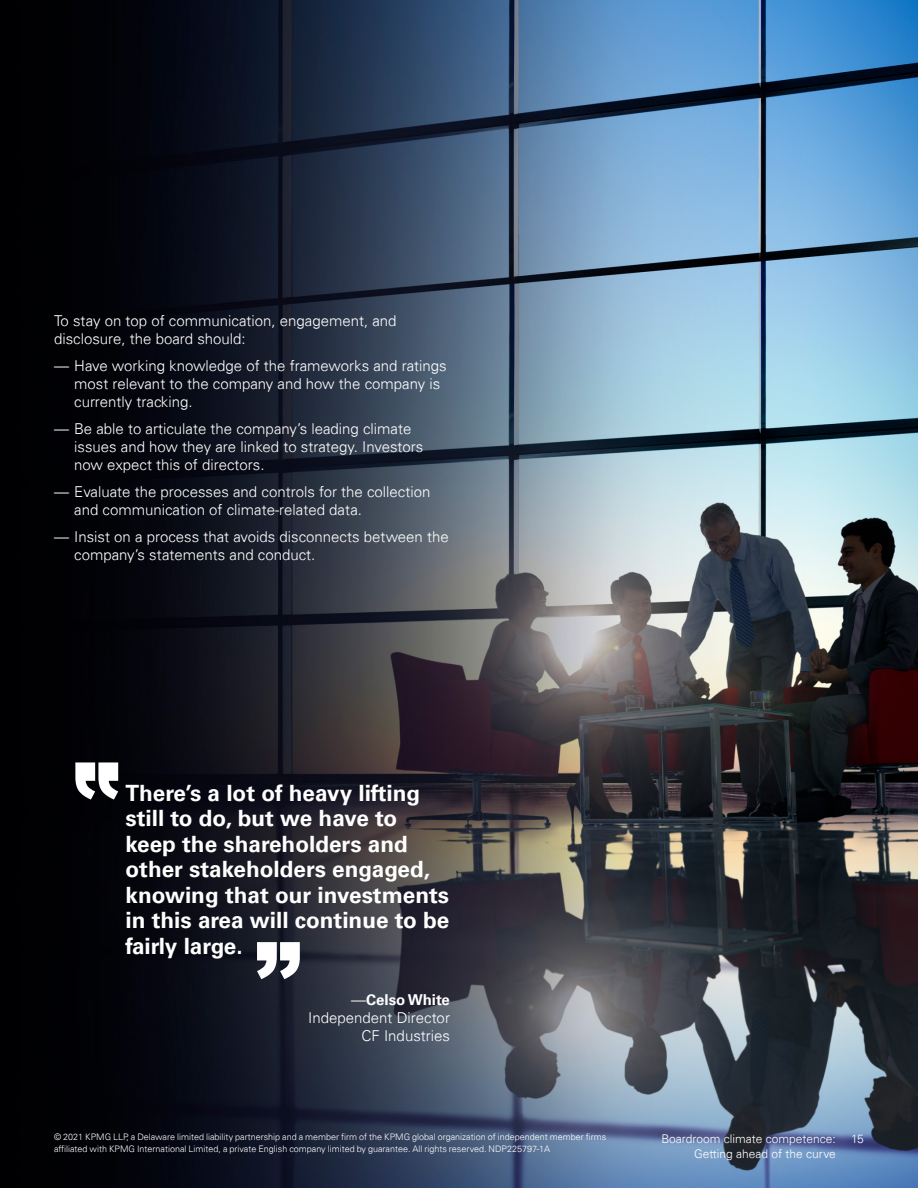
<style>
.page{position:relative;width:918px;height:1188px;background:#fff}
.page>*{position:absolute;margin:0;border:0;box-sizing:border-box;transform-origin:0 0}
.t1{font:700 22.5px/25.5px "Univers 65";color:#fff}
.t2{font:300 15px/18px "Univers 45";color:#fff}
.t3{font:700 15px "Univers 65";color:#fff}
.t4{font:300 12px/15px "Univers 45";color:#fff;text-align:right}
.t5{font:300 9px/12px "Univers 45";color:#fff}
.s1{font-family:"Univers 45";font-weight:300}
</style>
<div class="page">
<img style="left:0;top:0;width:918px;height:1188px">
<svg style="left:75px;top:762px;width:43px;height:38px"></svg>
<svg style="left:257px;top:942px;width:43px;height:37px"></svg>
<p class="t2" style="left:54px;top:311px;width:344px">To stay on top of communication, engagement, and disclosure, the board should:</p>
<p class="t2" style="left:74px;top:356px;width:374px;text-indent:-20px">— Have working knowledge of the frameworks and ratings most relevant to the company and how the company is currently tracking.</p>
<p class="t2" style="left:74px;top:419px;width:351px;text-indent:-20px">— Be able to articulate the company’s leading climate issues and how they are linked to strategy. Investors now expect this of directors.</p>
<p class="t2" style="left:74px;top:482px;width:358px;text-indent:-20px">— Evaluate the processes and controls for the collection and communication of climate-related data.</p>
<p class="t2" style="left:74px;top:527px;width:376px;text-indent:-20px">— Insist on a process that avoids disconnects between the company’s statements and conduct.</p>
<h1 class="t1" style="left:126px;top:780px;width:325px">There’s a lot of heavy lifting still to do, but we have to keep the shareholders and other stakeholders engaged, knowing that our investments in this area will continue to be fairly large.</h1>
<p class="t3" style="left:351px;top:991px;width:100px"><span class="s1">—</span>Celso White</p>
<p class="t2" style="left:308px;top:1009px;width:143px;text-align:right">Independent Director<br>CF Industries</p>
<p class="t5" style="left:54px;top:1131px;width:554px">© 2021 KPMG LLP, a Delaware limited liability partnership and a member firm of the KPMG global organization of independent member firms affiliated with KPMG International Limited, a private English company limited by guarantee. All rights reserved. NDP225797-1A</p>
<p class="t4" style="left:661px;top:1131px;width:176px">Boardroom climate competence:<br>Getting ahead of the curve</p>
<p class="t4" style="left:851px;top:1131px;width:14px">15</p>
</div>
